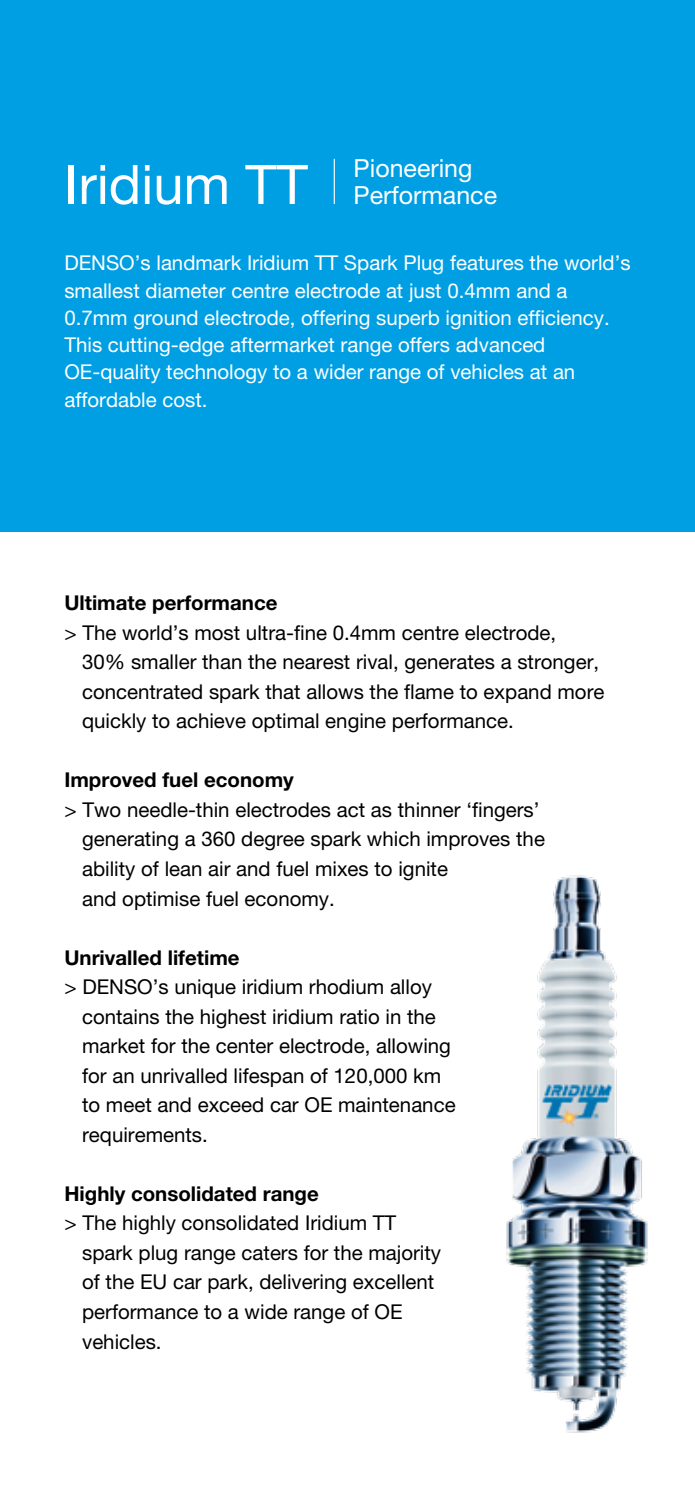
<style>
.page{position:relative;width:695px;height:1489px;background:#fff}
.page>*{position:absolute;margin:0;border:0;box-sizing:border-box;transform-origin:0 0}
.t1{font:54.5px "Helvetica Neue LT Pro";color:#fff}
.t2{font:25px/27.2px "Helvetica Neue LT Pro";color:#fff}
.t3{font:20.5px/29.5px "Helvetica Neue LT Pro";color:#000}
.t4{font:20.5px/27.2px "Helvetica Neue LT Pro";color:#fff}
.t5{font:700 20.5px "Helvetica Neue LT Pro";color:#000}
</style>
<div class="page">
<div style="left:0;top:0;width:694px;height:531px;background:#009fe3"></div>
<img style="left:506px;top:875px;width:142px;height:558px">
<hr style="left:333px;top:159px;width:2px;height:45px;background:#fff">
<h1 class="t1" style="left:64px;top:152px;width:245px">Iridium TT</h1>
<p class="t2" style="left:353px;top:154px;width:145px">Pioneering<br>Performance</p>
<p class="t4" style="left:64px;top:249px;width:567px">DENSO’s landmark Iridium TT Spark Plug features the world’s smallest diameter centre electrode at just 0.4mm and a 0.7mm ground electrode, offering superb ignition efficiency.<br>This cutting-edge aftermarket range offers advanced OE-quality technology to a wider range of vehicles at an affordable cost.</p>
<p class="t5" style="left:64px;top:590px;width:214px">Ultimate performance</p>
<p class="t3" style="left:82px;top:617px;width:523px;text-indent:-18px">&gt; The world’s most ultra-fine 0.4mm centre electrode, 30% smaller than the nearest rival, generates a stronger, concentrated spark that allows the flame to expand more quickly to achieve optimal engine performance.</p>
<p class="t5" style="left:64px;top:767px;width:231px">Improved fuel economy</p>
<p class="t3" style="left:82px;top:794px;width:464px;text-indent:-18px">&gt; Two needle-thin electrodes act as thinner ‘fingers’ generating a 360 degree spark which improves the ability of lean air and fuel mixes to ignite<br>and optimise fuel economy.</p>
<p class="t5" style="left:64px;top:944px;width:177px">Unrivalled lifetime</p>
<p class="t3" style="left:82px;top:971px;width:375px;text-indent:-18px">&gt; DENSO’s unique iridium rhodium alloy contains the highest iridium ratio in the market for the center electrode, allowing for an unrivalled lifespan of 120,000 km to meet and exceed car OE maintenance requirements.</p>
<p class="t5" style="left:64px;top:1180px;width:256px">Highly consolidated range</p>
<p class="t3" style="left:82px;top:1207px;width:360px;text-indent:-18px">&gt; The highly consolidated Iridium TT spark plug range caters for the majority of the EU car park, delivering excellent performance to a wide range of OE vehicles.</p>
</div>
